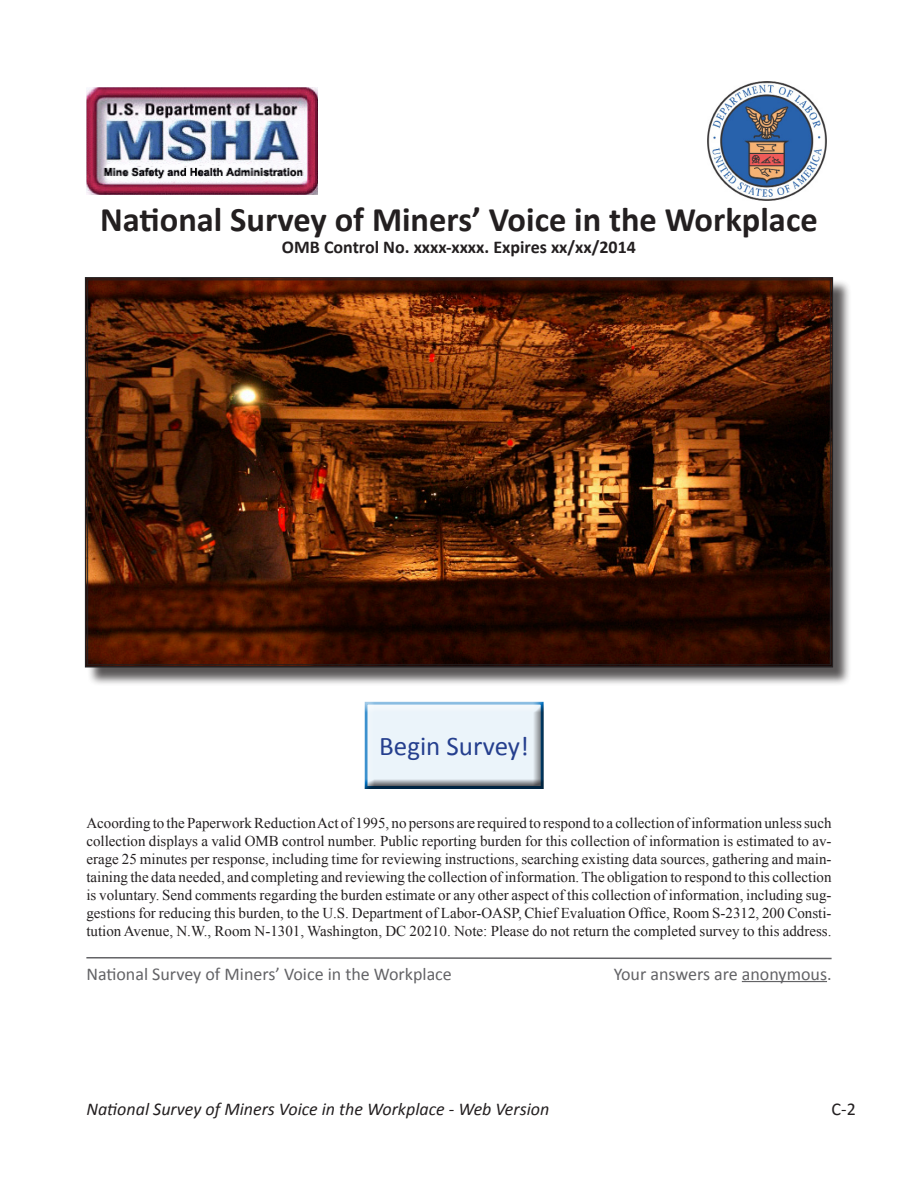
<style>
.page{position:relative;width:918px;height:1188px;background:#fff}
.page>*{position:absolute;margin:0;border:0;box-sizing:border-box;transform-origin:0 0}
.t1{font:700 34.5px "Calibri";color:#231f20}
.t2{font:27px "Calibri";color:#253f8e}
.t3{font:18px "Calibri";color:#636366}
.t4{font:italic 18px "Calibri";color:#231f20}
.t5{font:700 18px "Calibri";color:#231f20}
.t6{font:18px "Calibri";color:#231f20}
.t7{font:15px/18px "Times New Roman";color:#231f20;text-align:justify}
</style>
<div class="page">
<div style="left:87px;top:280px;width:765px;height:406px;background:#231f20;opacity:.75"></div>
<svg style="left:84px;top:277px;width:750px;height:391px;background:#502108"></svg>
<img style="left:86px;top:88px;width:231px;height:107px">
<img style="left:707px;top:82px;width:119px;height:119px">
<div style="left:363px;top:701px;width:192px;height:88px;background:#231f20;opacity:.75"></div>
<hr style="left:742px;top:981px;width:85px;height:1px;background:#636366">
<svg style="left:86px;top:957px;width:746px;height:3px"></svg>
<p class="t1" style="left:100px;top:198px;width:719px">National Survey of Miners’ Voice in the Workplace</p>
<p class="t5" style="left:282px;top:235px;width:356px">OMB Control No. xxxx-xxxx. Expires xx/xx/2014</p>
<h2 class="t2" style="left:379px;top:729px;width:151px">Begin Survey!</h2>
<p class="t7" style="left:86px;top:814px;width:747px">Acoording to the Paperwork Reduction Act of 1995, no persons are required to respond to a collection of information unless such collection displays a valid OMB control number. Public reporting burden for this collection of information is estimated to av&shy;erage 25 minutes per response, including time for reviewing instructions, searching existing data sources, gathering and main&shy;taining the data needed, and completing and reviewing the collection of information. The obligation to respond to this collection is voluntary. Send comments regarding the burden estimate or any other aspect of this collection of information, including sug&shy;gestions for reducing this burden, to the U.S. Department of Labor-OASP, Chief Evaluation Office, Room S-2312, 200 Consti&shy;tution Avenue, N.W., Room N-1301, Washington, DC 20210. Note: Please do not return the completed survey to this address.</p>
<p class="t3" style="left:86px;top:962px;width:367px">National Survey of Miners’ Voice in the Workplace</p>
<p class="t3" style="left:614px;top:962px;width:219px">Your answers are anonymous.</p>
<p class="t4" style="left:86px;top:1097px;width:464px">National Survey of Miners Voice in the Workplace - Web Version</p>
<p class="t6" style="left:832px;top:1097px;width:26px">C-2</p>
</div>
